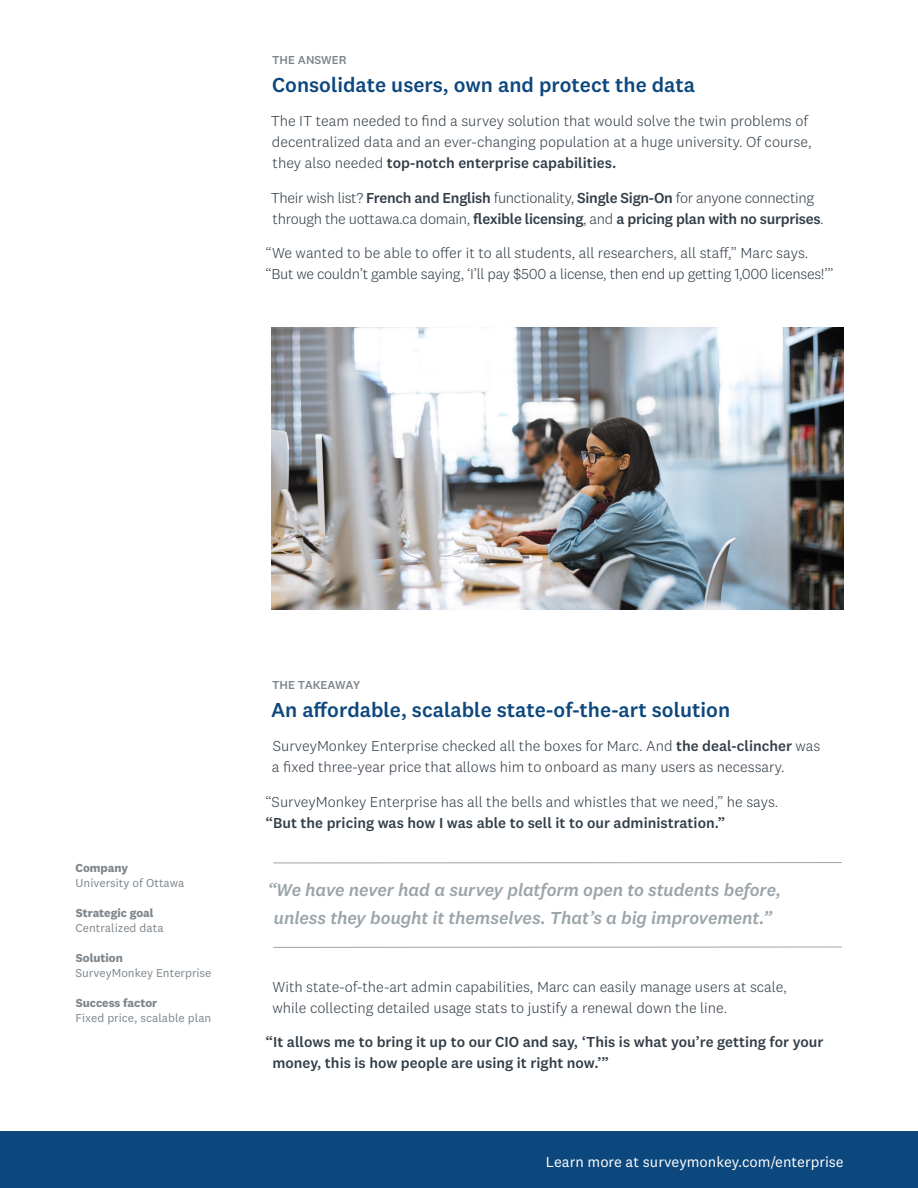
<style>
.page{position:relative;width:918px;height:1188px;background:#fff}
.page>*{position:absolute;margin:0;border:0;box-sizing:border-box;transform-origin:0 0}
.Main_Paragraph{font:500 21px "National 2";color:#0c477d}
.Leftbar_paragraph{font:italic 500 18px/28.5px "National 2";letter-spacing:-.01em;color:#9ba4a9;text-align:center}
.Main_Paragraph-2{font:300 15px/21px "National 2";color:#333e48}
.Main_Paragraph-3{font:300 15px/21px "National 2";letter-spacing:-.02em;color:#333e48}
.Main_Paragraph-4{font:500 15px/21px "National 2";color:#333e48}
.Main_Paragraph-5{font:15px "National 2";color:#fff}
.Leftbar-grey-copy{font:12px "National 2";color:#7e868c}
.t1{font:700 12px "National 2";color:#7e868c}
.t2{font:500 12px "National 2";color:#7e868c}
.s1{font-weight:500}
</style>
<div class="page">
<div style="left:0;top:1131px;width:918px;height:57px;background:#0c477d"></div>
<img style="left:272px;top:327px;width:572px;height:282px">
<hr style="left:273px;top:862px;width:569px;height:1px;background:#9ba4a9">
<hr style="left:273px;top:947px;width:569px;height:1px;background:#9ba4a9">
<p class="t2" style="left:272px;top:52px;width:76px">THE ANSWER</p>
<p class="Main_Paragraph" style="left:272px;top:72px;width:425px">Consolidate users, own and protect the data</p>
<p class="Main_Paragraph-2" style="left:271px;top:111px;width:542px">The IT team needed to find a survey solution that would solve the twin problems of decentralized data and an ever-changing population at a huge university. Of course, they also needed <span class="s1">top-notch enterprise capabilities.</span></p>
<p class="Main_Paragraph-3" style="left:271px;top:187px;width:555px">Their wish list? <span class="s1">French and English</span> functionality, <span class="s1">Single Sign-On</span> for anyone connecting through the uottawa.ca domain, <span class="s1">flexible licensing</span>, and <span class="s1">a pricing plan with no surprises</span>.</p>
<p class="Main_Paragraph-3" style="left:266px;top:242px;width:570px">“We wanted to be able to offer it to all students, all researchers, all staff,” Marc says. “But we couldn’t gamble saying, ‘I’ll pay $500 a license, then end up getting 1,000 licenses!’”</p>
<p class="t1" style="left:75px;top:861px;width:54px">Company</p>
<p class="Leftbar-grey-copy" style="left:76px;top:876px;width:110px">University of Ottawa</p>
<p class="t1" style="left:76px;top:906px;width:79px">Strategic goal</p>
<p class="Leftbar-grey-copy" style="left:76px;top:921px;width:90px">Centralized data</p>
<p class="t1" style="left:76px;top:951px;width:49px">Solution</p>
<p class="Leftbar-grey-copy" style="left:75px;top:966px;width:138px">SurveyMonkey Enterprise</p>
<p class="t1" style="left:76px;top:996px;width:83px">Success factor</p>
<p class="Leftbar-grey-copy" style="left:76px;top:1011px;width:137px">Fixed price, scalable plan</p>
<p class="t2" style="left:272px;top:677px;width:90px">THE TAKEAWAY</p>
<p class="Main_Paragraph" style="left:271px;top:697px;width:461px">An affordable, scalable state-of-the-art solution</p>
<p class="Main_Paragraph-2" style="left:272px;top:735px;width:550px">SurveyMonkey Enterprise checked all the boxes for Marc. And <span class="s1">the deal-clincher</span> was a fixed three-year price that allows him to onboard as many users as necessary.</p>
<p class="Main_Paragraph-2" style="left:266px;top:791px;width:514px">“SurveyMonkey Enterprise has all the bells and whistles that we need,” he says. <span class="s1">“But the pricing was how I was able to sell it to our administration.”</span></p>
<p class="Leftbar_paragraph" style="left:267px;top:875px;width:515px">“We have never had a survey platform open to students before, unless they bought it themselves. That’s a big improvement.”</p>
<p class="Main_Paragraph-2" style="left:273px;top:976px;width:516px">With state-of-the-art admin capabilities, Marc can easily manage users at scale, while collecting detailed usage stats to justify a renewal down the line.</p>
<p class="Main_Paragraph-4" style="left:272px;top:1031px;width:553px;text-indent:-7px">“It allows me to bring it up to our CIO and say, ‘This is what you’re getting for your money, this is how people are using it right now.’”</p>
<p class="Main_Paragraph-5" style="left:546px;top:1153px;width:299px">Learn more at surveymonkey.com/enterprise</p>
</div>
